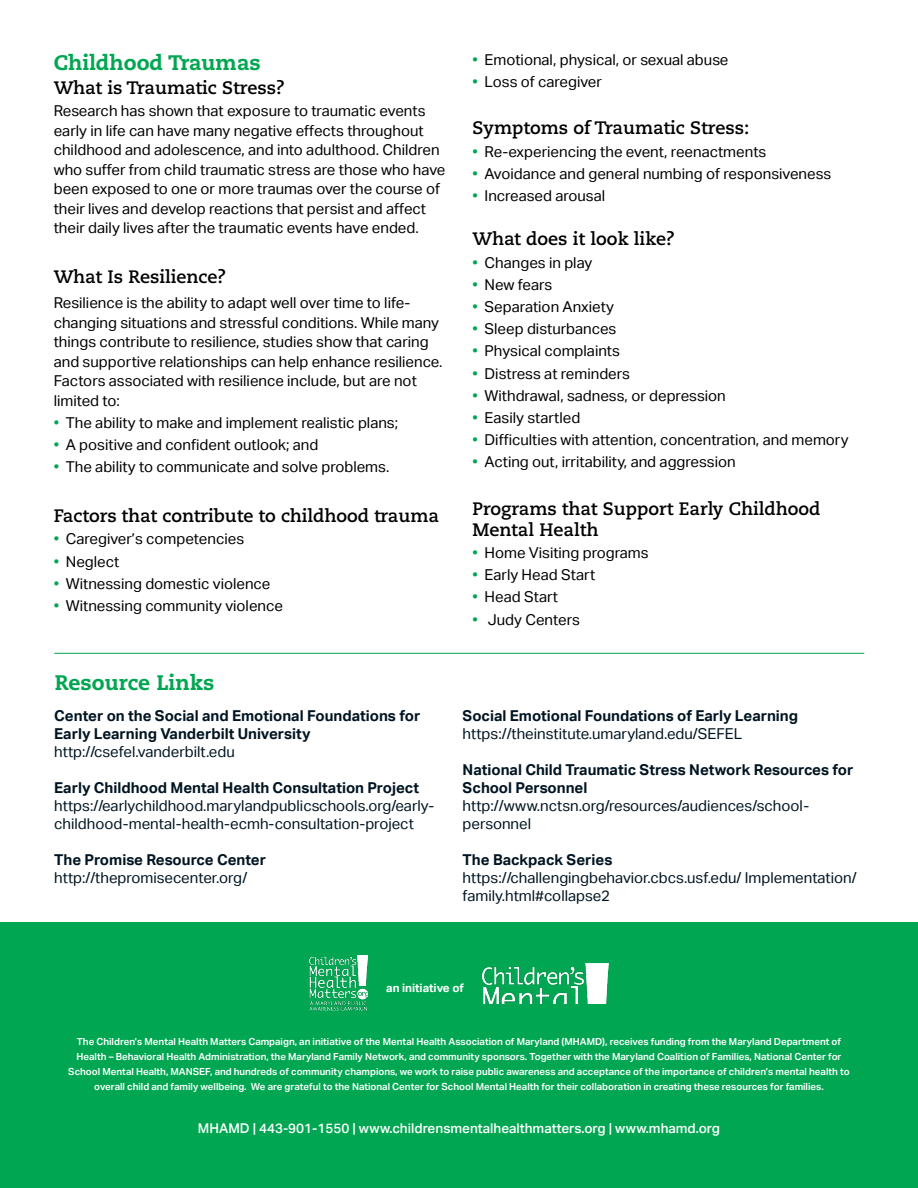
<style>
.page{position:relative;width:918px;height:1188px;background:#fff}
.page>*{position:absolute;margin:0;border:0;box-sizing:border-box;transform-origin:0 0}
.Bullet_List{font:800 21px "Caecilia LT Pro 85";color:#00a651}
.Bullet_List-2{font:700 18px/21px "Caecilia LT Pro 75";color:#000}
.Bullet_List-3{font:15px/19.5px "Aktiv Grotesk";color:#000}
.Note{font:15px/18px "Aktiv Grotesk";color:#001421}
.Note-2{font:700 15px/18px "Aktiv Grotesk";color:#001421}
.t1{font:500 13.5px "Aktiv Grotesk";color:#fff}
.t2{font:700 11.7px "Aktiv Grotesk";color:#fff}
.t3{font:600 9.75px/15px "Aktiv Grotesk";color:#fff;text-align:center}
.s1{color:#00a651}
</style>
<div class="page">
<hr style="left:54px;top:653px;width:810px;height:1px;background:#00a651">
<div style="left:0;top:922px;width:918px;height:266px;background:#00a651"></div>
<img style="left:483px;top:964px;width:125px;height:39px">
<img style="left:310px;top:955px;width:57px;height:56px">
<p class="Bullet_List" style="left:54px;top:48px;width:209px">Childhood Traumas</p>
<p class="Bullet_List-2" style="left:54px;top:77px;width:232px">What is Traumatic Stress?</p>
<p class="Bullet_List-3" style="left:54px;top:101px;width:393px">Research has shown that exposure to traumatic events early in life can have many negative effects throughout childhood and adolescence, and into adulthood. Children who suffer from child traumatic stress are those who have been exposed to one or more traumas over the course of their lives and develop reactions that persist and affect their daily lives after the traumatic events have ended.</p>
<p class="Bullet_List-2" style="left:54px;top:266px;width:174px">What Is Resilience?</p>
<p class="Bullet_List-3" style="left:54px;top:293px;width:390px">Resilience is the ability to adapt well over time to life&shy;changing situations and stressful conditions. While many things contribute to resilience, studies show that caring and supportive relationships can help enhance resilience.<br>Factors associated with resilience include, but are not limited to:</p>
<p class="Bullet_List-3" style="left:54px;top:413px;width:346px"><span class="s1">•</span> The ability to make and implement realistic plans;</p>
<p class="Bullet_List-3" style="left:54px;top:435px;width:266px"><span class="s1">•</span> A positive and confident outlook; and</p>
<p class="Bullet_List-3" style="left:54px;top:457px;width:337px"><span class="s1">•</span> The ability to communicate and solve problems.</p>
<p class="Bullet_List-2" style="left:54px;top:505px;width:387px">Factors that contribute to childhood trauma</p>
<p class="Bullet_List-3" style="left:54px;top:530px;width:192px"><span class="s1">•</span> Caregiver’s competencies</p>
<p class="Bullet_List-3" style="left:54px;top:552px;width:67px"><span class="s1">•</span> Neglect</p>
<p class="Bullet_List-3" style="left:54px;top:574px;width:218px"><span class="s1">•</span> Witnessing domestic violence</p>
<p class="Bullet_List-3" style="left:54px;top:596px;width:231px"><span class="s1">•</span> Witnessing community violence</p>
<p class="Bullet_List-3" style="left:472px;top:50px;width:258px"><span class="s1">•</span> Emotional, physical, or sexual abuse</p>
<p class="Bullet_List-3" style="left:472px;top:72px;width:131px"><span class="s1">•</span> Loss of caregiver</p>
<p class="Bullet_List-2" style="left:472px;top:117px;width:278px">Symptoms of Traumatic Stress:</p>
<p class="Bullet_List-3" style="left:472px;top:142px;width:295px"><span class="s1">•</span> Re-experiencing the event, reenactments</p>
<p class="Bullet_List-3" style="left:472px;top:164px;width:360px"><span class="s1">•</span> Avoidance and general numbing of responsiveness</p>
<p class="Bullet_List-3" style="left:472px;top:186px;width:134px"><span class="s1">•</span> Increased arousal</p>
<p class="Bullet_List-2" style="left:472px;top:228px;width:204px">What does it look like?</p>
<p class="Bullet_List-3" style="left:472px;top:253px;width:121px"><span class="s1">•</span> Changes in play</p>
<p class="Bullet_List-3" style="left:472px;top:275px;width:81px"><span class="s1">•</span> New fears</p>
<p class="Bullet_List-3" style="left:472px;top:297px;width:143px"><span class="s1">•</span> Separation Anxiety</p>
<p class="Bullet_List-3" style="left:472px;top:319px;width:145px"><span class="s1">•</span> Sleep disturbances</p>
<p class="Bullet_List-3" style="left:472px;top:341px;width:149px"><span class="s1">•</span> Physical complaints</p>
<p class="Bullet_List-3" style="left:472px;top:364px;width:159px"><span class="s1">•</span> Distress at reminders</p>
<p class="Bullet_List-3" style="left:472px;top:386px;width:255px"><span class="s1">•</span> Withdrawal, sadness, or depression</p>
<p class="Bullet_List-3" style="left:472px;top:408px;width:109px"><span class="s1">•</span> Easily startled</p>
<p class="Bullet_List-3" style="left:472px;top:430px;width:378px"><span class="s1">•</span> Difficulties with attention, concentration, and memory</p>
<p class="Bullet_List-3" style="left:472px;top:452px;width:265px"><span class="s1">•</span> Acting out, irritability, and aggression</p>
<p class="Bullet_List-2" style="left:472px;top:497px;width:350px">Programs that Support Early Childhood<br>Mental Health</p>
<p class="Bullet_List-3" style="left:472px;top:543px;width:178px"><span class="s1">•</span> Home Visiting programs</p>
<p class="Bullet_List-3" style="left:472px;top:565px;width:124px"><span class="s1">•</span> Early Head Start</p>
<p class="Bullet_List-3" style="left:472px;top:587px;width:87px"><span class="s1">•</span> Head Start</p>
<p class="Bullet_List-3" style="left:472px;top:610px;width:109px"><span class="s1">•</span> Judy Centers</p>
<p class="Bullet_List" style="left:55px;top:668px;width:161px">Resource Links</p>
<p class="Note-2" style="left:54px;top:707px;width:368px">Center on the Social and Emotional Foundations for<br>Early Learning Vanderbilt University</p>
<p class="Note" style="left:54px;top:743px;width:182px">http://csefel.vanderbilt.edu</p>
<p class="Note-2" style="left:54px;top:779px;width:366px">Early Childhood Mental Health Consultation Project</p>
<p class="Note" style="left:54px;top:797px;width:382px">https://earlychildhood.marylandpublicschools.org/early&shy;childhood-mental-health-ecmh-consultation-project</p>
<p class="Note-2" style="left:54px;top:851px;width:213px">The Promise Resource Center</p>
<p class="Note" style="left:54px;top:869px;width:195px">http://thepromisecenter.org/</p>
<p class="Note-2" style="left:463px;top:707px;width:337px">Social Emotional Foundations of Early Learning</p>
<p class="Note" style="left:463px;top:725px;width:281px">https://theinstitute.umaryland.edu/SEFEL</p>
<p class="Note-2" style="left:463px;top:761px;width:392px">National Child Traumatic Stress Network Resources for<br>School Personnel</p>
<p class="Note" style="left:463px;top:797px;width:348px">http://www.nctsn.org/resources/audiences/school&shy;personnel</p>
<p class="Note-2" style="left:463px;top:851px;width:151px">The Backpack Series</p>
<p class="Note" style="left:463px;top:869px;width:396px">https://challengingbehavior.cbcs.usf.edu/ Implementation/ family.html#collapse2</p>
<p class="t2" style="left:386px;top:981px;width:79px">an initiative of</p>
<p class="t3" style="left:68px;top:1034px;width:783px">The Children’s Mental Health Matters Campaign, an initiative of the Mental Health Association of Maryland (MHAMD), receives funding from the Maryland Department of Health – Behavioral Health Administration, the Maryland Family Network, and community sponsors. Together with the Maryland Coalition of Families, National Center for School Mental Health, MANSEF, and hundreds of community champions, we work to raise public awareness and acceptance of the importance of children’s mental health to overall child and family wellbeing. We are grateful to the National Center for School Mental Health for their collaboration in creating these resources for families.</p>
<p class="t1" style="left:198px;top:1120px;width:524px">MHAMD | 443-901-1550 | www.childrensmentalhealthmatters.org | www.mhamd.org</p>
</div>
